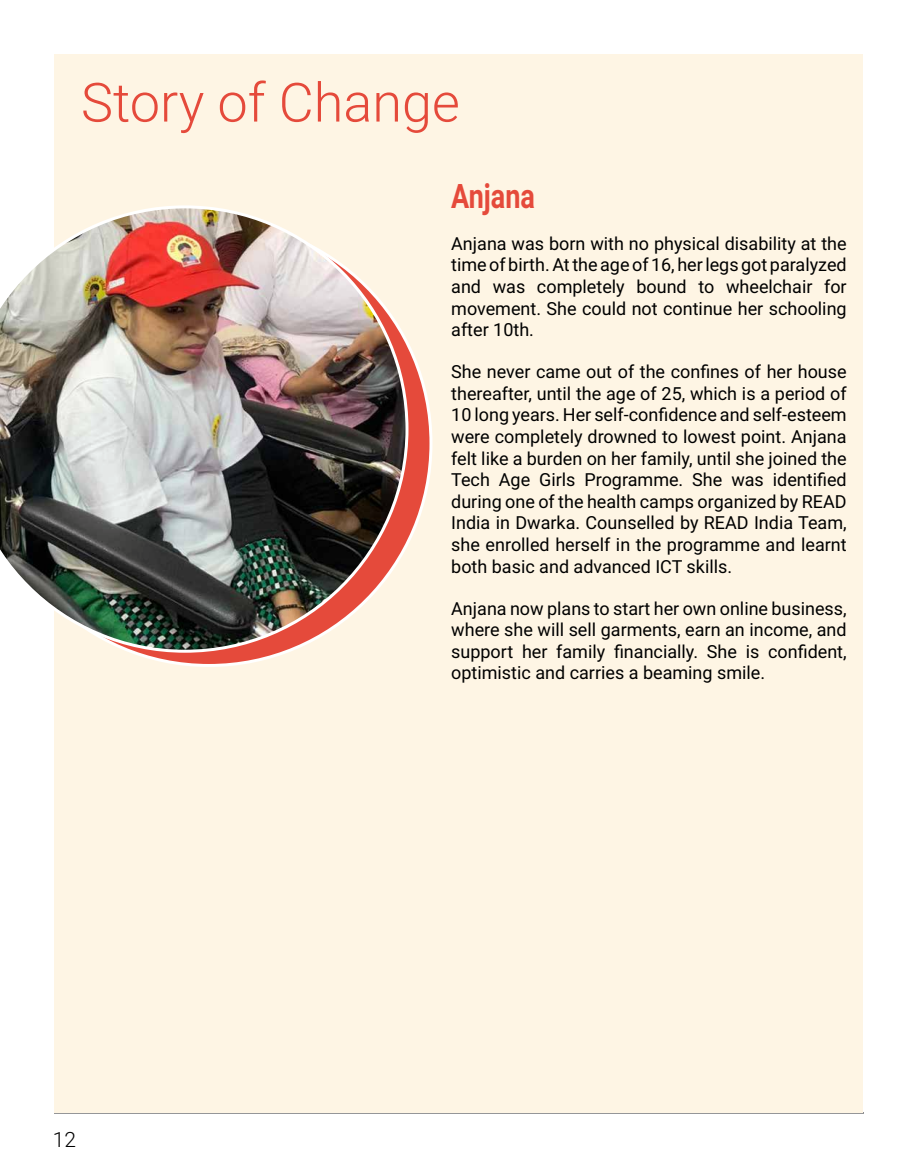
<style>
.page{position:relative;width:918px;height:1167px;background:#fff}
.page>*{position:absolute;margin:0;border:0;box-sizing:border-box;transform-origin:0 0}
.t1{font:300 54px "Roboto";color:#e54a3b}
.t2{font:700 33.75px "Roboto";color:#e54a3b;scale:.8 1}
.t3{font:300 21px "Roboto";color:#000}
.t4{font:18px/21.6px "Roboto";color:#000;text-align:justify}
</style>
<div class="page">
<hr style="left:54px;top:1112px;width:810px;height:1px;background:#6d6e71">
<div style="left:55px;top:55px;width:808px;height:1057px;background:#fef5e4"></div>
<svg style="left:54px;top:342px;width:378px;height:325px"></svg>
<img style="left:0;top:205px;width:408px;height:447px">
<h1 class="t1" style="left:81px;top:64px;width:380px">Story of Change</h1>
<h2 class="t2" style="left:451px;top:172px;width:106px">Anjana</h2>
<p class="t4" style="left:451px;top:232px;width:397px">Anjana was born with no physical disability at the time of birth. At the age of 16, her legs got paralyzed and was completely bound to wheelchair for movement. She could not continue her schooling after 10th.</p>
<p class="t4" style="left:451px;top:360px;width:397px">She never came out of the confines of her house thereafter, until the age of 25, which is a period of 10 long years. Her self-confidence and self-esteem were completely drowned to lowest point. Anjana felt like a burden on her family, until she joined the Tech Age Girls Programme. She was identified during one of the health camps organized by READ India in Dwarka. Counselled by READ India Team, she enrolled herself in the programme and learnt both basic and advanced ICT skills.</p>
<p class="t4" style="left:451px;top:596px;width:397px">Anjana now plans to start her own online business, where she will sell garments, earn an income, and support her family financially. She is confident, optimistic and carries a beaming smile.</p>
<p class="t3" style="left:53px;top:1124px;width:25px">12</p>
</div>
